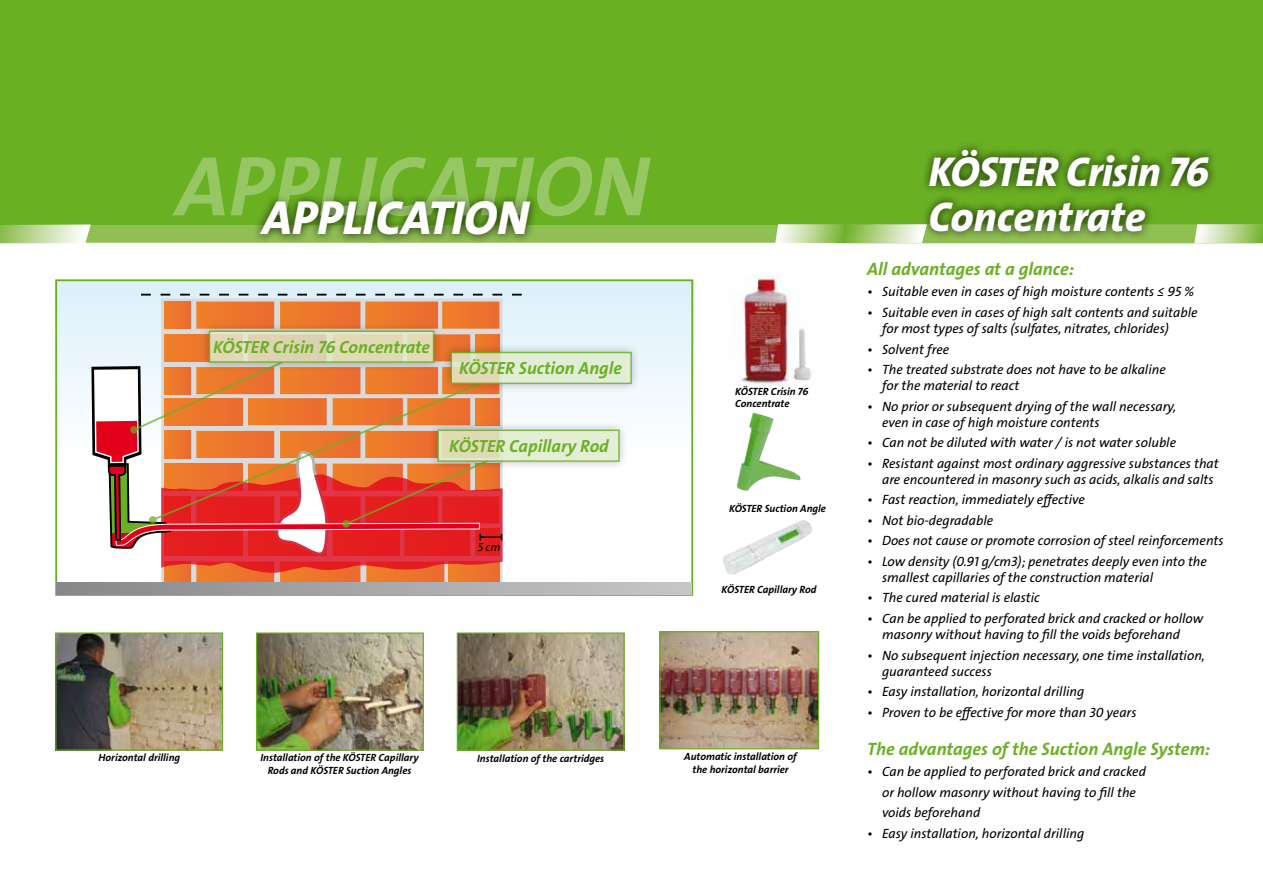
<style>
.page{position:relative;width:1263px;height:893px;background:#fff}
.page>*{position:absolute;margin:0;border:0;box-sizing:border-box;transform-origin:0 0}
.t1{font:85.5px "The Sans LP7 Bld IT";color:#fff}
.t2{font:48px "The Sans LP8 Ex Bld IT";color:#fff}
.t3{font:42px/45px "The Sans LP8 Ex Bld IT";letter-spacing:-.02em;color:#fff}
.t4{font:18px "The Sans LP7 Bld IT";color:#6ab023}
.t5{font:17.7px "The Sans LP7 Bld IT";color:#6ab023}
.t6{font:13.5px/16.2px "The Sans LP5 Plain IT";color:#000}
.t7{font:11.7px "The Sans LP5 Plain IT";color:#000}
.t8{font:10.5px/12.6px "The Sans LP7 Bld IT";color:#000;text-align:center}
</style>
<div class="page">
<div style="left:0;top:0;width:1263px;height:224px;background:#6ab023"></div>
<svg style="left:0;top:224px;width:1263px;height:19px;background:#a0c86d"></svg>
<div style="left:920px;top:140px;width:297px;height:100px;background:#000;opacity:.75"></div>
<img style="left:57px;top:634px;width:164px;height:115px">
<div style="left:55px;top:632px;width:168px;height:119px;border:1px solid #6ab023"></div>
<img style="left:258px;top:634px;width:164px;height:115px">
<div style="left:256px;top:632px;width:168px;height:119px;border:1px solid #6ab023"></div>
<img style="left:459px;top:634px;width:164px;height:115px">
<div style="left:457px;top:632px;width:168px;height:119px;border:1px solid #6ab023"></div>
<img style="left:661px;top:633px;width:156px;height:114px">
<div style="left:659px;top:631px;width:160px;height:118px;border:1px solid #6ab023"></div>
<img style="left:738px;top:275px;width:74px;height:110px">
<img style="left:736px;top:412px;width:65px;height:79px">
<img style="left:723px;top:520px;width:89px;height:55px">
<div style="left:251px;top:192px;width:289px;height:52px;background:#000;opacity:.75"></div>
<svg style="left:55px;top:279px;width:639px;height:317px"></svg>
<svg style="left:57px;top:582px;width:634px;height:12px;background:#aaacad"></svg>
<div style="left:429px;top:420px;width:200px;height:51px;background:#000;opacity:.3"></div>
<div style="left:437px;top:430px;width:183px;height:32px;background:#e4eed5;border:1px solid #6ab023"></div>
<div style="left:442px;top:343px;width:199px;height:50px;background:#000;opacity:.3"></div>
<div style="left:450px;top:352px;width:182px;height:32px;background:#e1edd5;border:1px solid #6ab023"></div>
<svg style="left:88px;top:294px;width:434px;height:295px;background:#e08e71"></svg>
<h1 class="t1" style="left:176px;top:132px;width:475px">APPLICATION</h1>
<h2 class="t2" style="left:262px;top:187px;width:268px">APPLICATION</h2>
<h3 class="t5" style="left:213px;top:336px;width:218px">KÖSTER Crisin 76 Concentrate</h3>
<h3 class="t5" style="left:459px;top:357px;width:164px">KÖSTER Suction Angle</h3>
<h3 class="t5" style="left:449px;top:435px;width:161px">KÖSTER Capillary Rod</h3>
<p class="t7" style="left:478px;top:539px;width:24px">5 cm</p>
<p class="t8" style="left:735px;top:385px;width:75px;text-align:left">KÖSTER Crisin 76<br>Concentrate</p>
<p class="t8" style="left:729px;top:502px;width:98px">KÖSTER Suction Angle</p>
<p class="t8" style="left:721px;top:584px;width:97px">KÖSTER Capillary Rod</p>
<p class="t8" style="left:99px;top:751px;width:83px">Horizontal drilling</p>
<p class="t8" style="left:260px;top:751px;width:160px">Installation of the KÖSTER Capillary<br>Rods and KÖSTER Suction Angles</p>
<p class="t8" style="left:477px;top:753px;width:128px">Installation of the cartridges</p>
<p class="t8" style="left:684px;top:751px;width:114px">Automatic installation of the horizontal barrier</p>
<h3 class="t3" style="left:928px;top:150px;width:282px">KÖSTER Crisin 76<br>Concentrate</h3>
<h3 class="t4" style="left:867px;top:258px;width:209px">All advantages at a glance:</h3>
<p class="t6" style="left:867px;top:284px;width:329px">• Suitable even in cases of high moisture contents ≤ 95 %</p>
<p class="t6" style="left:882px;top:305px;width:317px;text-indent:-15px">• Suitable even in cases of high salt contents and suitable for most types of salts (sulfates, nitrates, chlorides)</p>
<p class="t6" style="left:867px;top:341px;width:84px">• Solvent free</p>
<p class="t6" style="left:882px;top:362px;width:285px;text-indent:-15px">• The treated substrate does not have to be alkaline for the material to react</p>
<p class="t6" style="left:882px;top:398px;width:296px;text-indent:-15px">• No prior or subsequent drying of the wall necessary, even in case of high moisture contents</p>
<p class="t6" style="left:867px;top:435px;width:311px">• Can not be diluted with water / is not water soluble</p>
<p class="t6" style="left:882px;top:455px;width:338px;text-indent:-15px">• Resistant against most ordinary aggressive substances that are encountered in masonry such as acids, alkalis and salts</p>
<p class="t6" style="left:867px;top:492px;width:219px">• Fast reaction, immediately effective</p>
<p class="t6" style="left:867px;top:513px;width:128px">• Not bio-degradable</p>
<p class="t6" style="left:867px;top:533px;width:358px">• Does not cause or promote corrosion of steel reinforcements</p>
<p class="t6" style="left:882px;top:553px;width:326px;text-indent:-15px">• Low density (0.91 g/cm3); penetrates deeply even into the smallest capillaries of the construction material</p>
<p class="t6" style="left:867px;top:590px;width:174px">• The cured material is elastic</p>
<p class="t6" style="left:882px;top:611px;width:323px;text-indent:-15px">• Can be applied to perforated brick and cracked or hollow masonry without having to fill the voids beforehand</p>
<p class="t6" style="left:882px;top:647px;width:324px;text-indent:-15px">• No subsequent injection necessary, one time installation, guaranteed success</p>
<p class="t6" style="left:867px;top:684px;width:219px">• Easy installation, horizontal drilling</p>
<p class="t6" style="left:867px;top:704px;width:271px">• Proven to be effective for more than 30 years</p>
<h3 class="t4" style="left:867px;top:738px;width:345px">The advantages of the Suction Angle System:</h3>
<p class="t6" style="left:882px;top:762px;width:265px;line-height:20.4px;text-indent:-15px">• Can be applied to perforated brick and cracked or hollow masonry without having to fill the voids beforehand</p>
<p class="t6" style="left:867px;top:825px;width:219px">• Easy installation, horizontal drilling</p>
</div>
